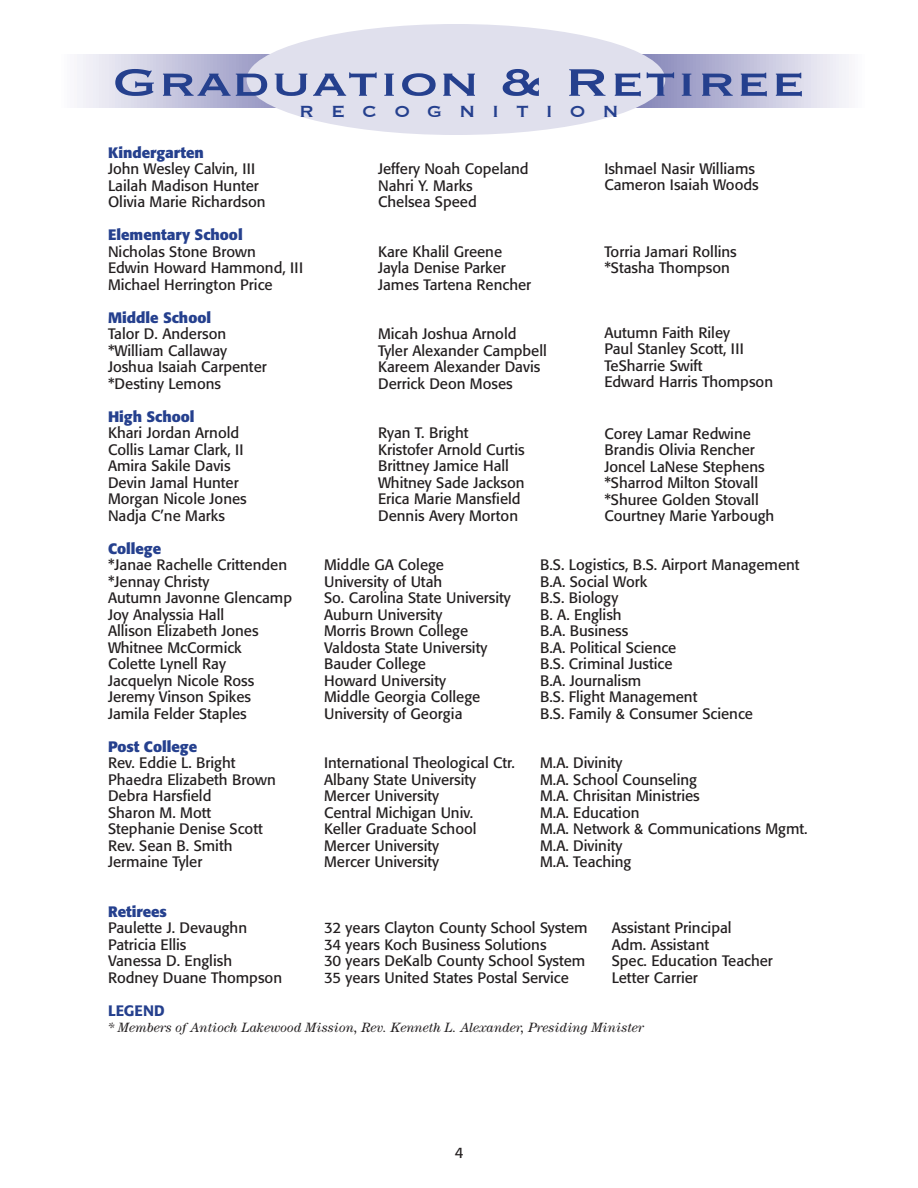
<style>
.page{position:relative;width:918px;height:1188px;background:#fff}
.page>*{position:absolute;margin:0;border:0;box-sizing:border-box;transform-origin:0 0}
.t1{font:50.4px "Copperplate";color:#25408e;scale:1.25 1}
.t2{font:21px "Copperplate";letter-spacing:.8em;color:#25408e}
.t3{font:15px/16.5px "Formata";color:#231f20}
.t4{font:500 15px "Formata";color:#25408e}
.t5{font:italic 13.5px "Century";color:#231f20}
.s1{font-weight:700;color:#25408e}
</style>
<div class="page">
<svg style="left:77px;top:54px;width:772px;height:54px;background:#c6c6de"></svg>
<div style="left:247px;top:24px;width:418px;height:111px;background:#e0e0ed;border-radius:50%"></div>
<p class="t1" style="left:113px;top:57px;width:556px">Graduation &amp; Retiree</p>
<p class="t2" style="left:299px;top:101px;width:321px">RECOGNITION</p>
<p class="t3" style="left:108px;top:146px;width:149px"><span class="s1">Kindergarten<br></span>John Wesley Calvin, III</p>
<p class="t3" style="left:604px;top:162px;width:156px">Ishmael Nasir Williams<br>Cameron Isaiah Woods</p>
<p class="t3" style="left:378px;top:162px;width:152px">Jeffery Noah Copeland</p>
<p class="t3" style="left:108px;top:179px;width:152px">Lailah Madison Hunter</p>
<p class="t3" style="left:378px;top:179px;width:96px">Nahri Y. Marks</p>
<p class="t3" style="left:108px;top:195px;width:159px">Olivia Marie Richardson</p>
<p class="t3" style="left:378px;top:195px;width:100px">Chelsea Speed</p>
<p class="t3" style="left:108px;top:228px;width:149px"><span class="s1">Elementary School<br></span>Nicholas Stone Brown</p>
<p class="t3" style="left:604px;top:244px;width:134px">Torria Jamari Rollins *Stasha Thompson</p>
<p class="t3" style="left:378px;top:245px;width:126px">Kare Khalil Greene</p>
<p class="t3" style="left:108px;top:261px;width:196px">Edwin Howard Hammond, III</p>
<p class="t3" style="left:378px;top:261px;width:129px">Jayla Denise Parker</p>
<p class="t3" style="left:108px;top:278px;width:166px">Michael Herrington Price</p>
<p class="t3" style="left:378px;top:278px;width:155px">James Tartena Rencher</p>
<p class="t3" style="left:108px;top:311px;width:120px"><span class="s1">Middle School<br></span>Talor D. Anderson</p>
<p class="t3" style="left:604px;top:325px;width:170px">Autumn Faith Riley<br>Paul Stanley Scott, III<br>TeSharrie Swift<br>Edward Harris Thompson</p>
<p class="t3" style="left:604px;top:426px;width:171px">Corey Lamar Redwine<br>Brandis Olivia Rencher<br>Joncel LaNese Stephens *Sharrod Milton Stovall *Shuree Golden Stovall<br>Courtney Marie Yarbough</p>
<p class="t3" style="left:378px;top:327px;width:140px">Micah Joshua Arnold</p>
<p class="t3" style="left:108px;top:344px;width:121px">*William Callaway</p>
<p class="t3" style="left:378px;top:344px;width:170px">Tyler Alexander Campbell</p>
<p class="t3" style="left:108px;top:360px;width:160px">Joshua Isaiah Carpenter</p>
<p class="t3" style="left:378px;top:360px;width:164px">Kareem Alexander Davis</p>
<p class="t3" style="left:108px;top:377px;width:115px">*Destiny Lemons</p>
<p class="t3" style="left:378px;top:377px;width:136px">Derrick Deon Moses</p>
<p class="t3" style="left:108px;top:410px;width:133px"><span class="s1">High School<br></span>Khari Jordan Arnold</p>
<p class="t3" style="left:378px;top:426px;width:92px">Ryan T. Bright</p>
<p class="t3" style="left:108px;top:443px;width:137px">Collis Lamar Clark, II</p>
<p class="t3" style="left:378px;top:443px;width:148px">Kristofer Arnold Curtis</p>
<p class="t3" style="left:108px;top:459px;width:124px">Amira Sakile Davis</p>
<p class="t3" style="left:378px;top:459px;width:132px">Brittney Jamice Hall</p>
<p class="t3" style="left:108px;top:476px;width:132px">Devin Jamal Hunter</p>
<p class="t3" style="left:378px;top:476px;width:148px">Whitney Sade Jackson</p>
<p class="t3" style="left:108px;top:492px;width:140px">Morgan Nicole Jones</p>
<p class="t3" style="left:378px;top:492px;width:144px">Erica Marie Mansfield</p>
<p class="t3" style="left:108px;top:509px;width:118px">Nadja C’ne Marks</p>
<p class="t3" style="left:378px;top:509px;width:141px">Dennis Avery Morton</p>
<p class="t3" style="left:108px;top:542px;width:181px"><span class="s1">College<br></span>*Janae Rachelle Crittenden</p>
<p class="t3" style="left:324px;top:558px;width:122px">Middle GA Colege</p>
<p class="t3" style="left:540px;top:558px;width:261px">B.S. Logistics, B.S. Airport Management</p>
<p class="t3" style="left:108px;top:575px;width:103px">*Jennay Christy</p>
<p class="t3" style="left:324px;top:575px;width:120px">University of Utah</p>
<p class="t3" style="left:540px;top:575px;width:109px">B.A. Social Work</p>
<p class="t3" style="left:108px;top:591px;width:186px">Autumn Javonne Glencamp</p>
<p class="t3" style="left:324px;top:591px;width:188px">So. Carolina State University</p>
<p class="t3" style="left:540px;top:591px;width:80px">B.S. Biology</p>
<p class="t3" style="left:108px;top:608px;width:118px">Joy Analyssia Hall</p>
<p class="t3" style="left:324px;top:608px;width:120px">Auburn University</p>
<p class="t3" style="left:540px;top:608px;width:83px">B. A. English</p>
<p class="t3" style="left:108px;top:624px;width:152px">Allison Elizabeth Jones</p>
<p class="t3" style="left:324px;top:624px;width:146px">Morris Brown College</p>
<p class="t3" style="left:540px;top:624px;width:90px">B.A. Business</p>
<p class="t3" style="left:108px;top:641px;width:135px">Whitnee McCormick</p>
<p class="t3" style="left:324px;top:641px;width:165px">Valdosta State University</p>
<p class="t3" style="left:540px;top:641px;width:138px">B.A. Political Science</p>
<p class="t3" style="left:108px;top:657px;width:119px">Colette Lynell Ray</p>
<p class="t3" style="left:324px;top:657px;width:103px">Bauder College</p>
<p class="t3" style="left:540px;top:657px;width:134px">B.S. Criminal Justice</p>
<p class="t3" style="left:108px;top:674px;width:148px">Jacquelyn Nicole Ross</p>
<p class="t3" style="left:324px;top:674px;width:123px">Howard University</p>
<p class="t3" style="left:540px;top:674px;width:103px">B.A. Journalism</p>
<p class="t3" style="left:108px;top:690px;width:145px">Jeremy Vinson Spikes</p>
<p class="t3" style="left:324px;top:690px;width:158px">Middle Georgia College</p>
<p class="t3" style="left:540px;top:690px;width:159px">B.S. Flight Management</p>
<p class="t3" style="left:108px;top:707px;width:140px">Jamila Felder Staples</p>
<p class="t3" style="left:324px;top:707px;width:140px">University of Georgia</p>
<p class="t3" style="left:540px;top:707px;width:214px">B.S. Family &amp; Consumer Science</p>
<p class="t3" style="left:108px;top:740px;width:129px"><span class="s1">Post College<br></span>Rev. Eddie L. Bright</p>
<p class="t3" style="left:324px;top:756px;width:192px">International Theological Ctr.</p>
<p class="t3" style="left:540px;top:756px;width:84px">M.A. Divinity</p>
<p class="t3" style="left:108px;top:773px;width:169px">Phaedra Elizabeth Brown</p>
<p class="t3" style="left:324px;top:773px;width:153px">Albany State University</p>
<p class="t3" style="left:540px;top:773px;width:158px">M.A. School Counseling</p>
<p class="t3" style="left:108px;top:789px;width:105px">Debra Harsfield</p>
<p class="t3" style="left:324px;top:789px;width:116px">Mercer University</p>
<p class="t3" style="left:540px;top:789px;width:161px">M.A. Chrisitan Ministries</p>
<p class="t3" style="left:108px;top:806px;width:105px">Sharon M. Mott</p>
<p class="t3" style="left:324px;top:806px;width:151px">Central Michigan Univ.</p>
<p class="t3" style="left:540px;top:806px;width:101px">M.A. Education</p>
<p class="t3" style="left:108px;top:822px;width:156px">Stephanie Denise Scott</p>
<p class="t3" style="left:324px;top:822px;width:154px">Keller Graduate School</p>
<p class="t3" style="left:540px;top:822px;width:269px">M.A. Network &amp; Communications Mgmt.</p>
<p class="t3" style="left:108px;top:839px;width:126px">Rev. Sean B. Smith</p>
<p class="t3" style="left:324px;top:839px;width:116px">Mercer University</p>
<p class="t3" style="left:540px;top:839px;width:84px">M.A. Divinity</p>
<p class="t3" style="left:108px;top:855px;width:96px">Jermaine Tyler</p>
<p class="t3" style="left:324px;top:855px;width:116px">Mercer University</p>
<p class="t3" style="left:540px;top:855px;width:93px">M.A. Teaching</p>
<p class="t3" style="left:108px;top:905px;width:141px"><span class="s1">Retirees<br></span>Paulette J. Devaughn</p>
<p class="t3" style="left:324px;top:921px;width:265px">32 years Clayton County School System</p>
<p class="t3" style="left:612px;top:921px;width:121px">Assistant Principal</p>
<p class="t3" style="left:108px;top:938px;width:80px">Patricia Ellis</p>
<p class="t3" style="left:324px;top:938px;width:224px">34 years Koch Business Solutions</p>
<p class="t3" style="left:612px;top:938px;width:99px">Adm. Assistant</p>
<p class="t3" style="left:108px;top:954px;width:126px">Vanessa D. English</p>
<p class="t3" style="left:324px;top:954px;width:263px">30 years DeKalb County School System</p>
<p class="t3" style="left:612px;top:954px;width:163px">Spec. Education Teacher</p>
<p class="t3" style="left:108px;top:971px;width:176px">Rodney Duane Thompson</p>
<p class="t3" style="left:324px;top:971px;width:246px">35 years United States Postal Service</p>
<p class="t3" style="left:612px;top:971px;width:88px">Letter Carrier</p>
<p class="t4" style="left:108px;top:1004px;width:58px">LEGEND</p>
<p class="t5" style="left:108px;top:1023px;width:537px">* Members of Antioch Lakewood Mission, Rev. Kenneth L. Alexander, Presiding Minister</p>
<p class="t3" style="left:455px;top:1146px;width:10px">4</p>
</div>
